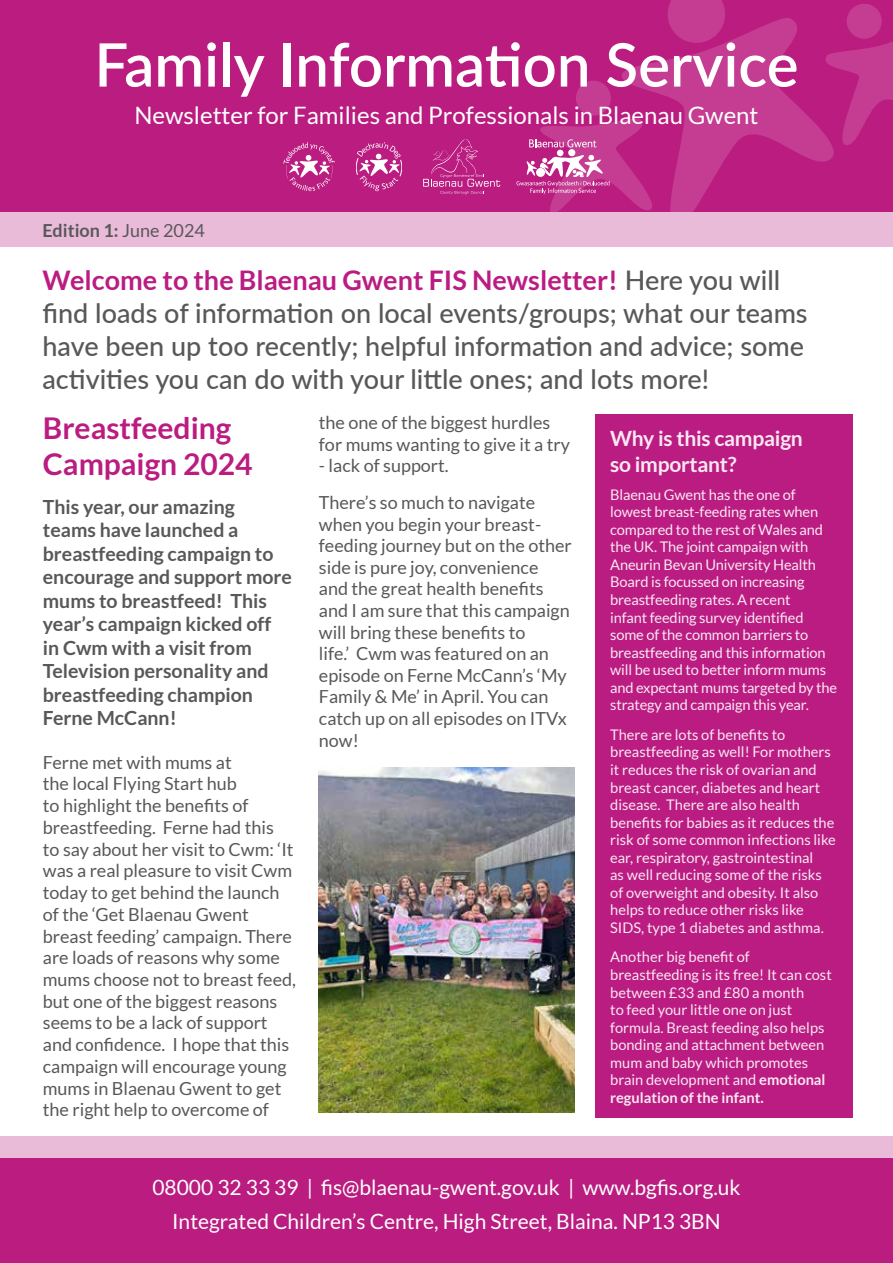
<style>
.page{position:relative;width:893px;height:1263px;background:#fff}
.page>*{position:absolute;margin:0;border:0;box-sizing:border-box;transform-origin:0 0}
.t1{font:600 60px "Lato";color:#fff}
.t2{font:700 30px/36.2px "Lato";color:#ba1c80}
.t3{font:500 27px/33px "Lato";color:#58585a}
.t4{font:24px "Lato";color:#fff}
.t5{font:21px/33.8px "Lato";color:#fff;text-align:center}
.t6{font:700 21px/25.2px "Lato";letter-spacing:-.01em;color:#f8e8f2}
.t7{font:700 19.5px/23.5px "Lato";color:#58585a}
.t8{font:18px/21.8px "Lato";color:#58585a}
.t9{font:700 18px "Lato";color:#58585a}
.t10{font:14.7px/17.5px "Lato";color:#f8e8f2}
.s1{font-weight:400}
.s2{font-weight:700;color:#bb1c82}
.s3{font-weight:700}
</style>
<div class="page">
<div style="left:0;top:0;width:893px;height:213px;background:#ba1c80"></div>
<svg style="left:848px;top:4px;width:45px;height:139px"></svg>
<svg style="left:621px;top:14px;width:230px;height:199px"></svg>
<svg style="left:664px;top:0;width:65px;height:47px"></svg>
<div style="left:0;top:213px;width:893px;height:34px;background:#eabbd9"></div>
<div style="left:0;top:1136px;width:893px;height:127px;background:#ba1c80"></div>
<div style="left:0;top:1136px;width:893px;height:22px;background:#eabbd9"></div>
<div style="left:595px;top:415px;width:258px;height:703px;background:#bb1c82"></div>
<svg style="left:516px;top:79px;width:147px;height:134px"></svg>
<div style="left:536px;top:168px;width:9px;height:9px;background:#fff;border-radius:50%"></div>
<svg style="left:423px;top:139px;width:77px;height:55px"></svg>
<svg style="left:283px;top:142px;width:52px;height:49px"></svg>
<svg style="left:356px;top:142px;width:46px;height:49px"></svg>
<img style="left:319px;top:768px;width:255px;height:344px">
<h1 class="t1" style="left:94px;top:21px;width:706px">Family Information Service</h1>
<h3 class="t4" style="left:134px;top:102px;width:626px">Newsletter for Families and Professionals in Blaenau Gwent</h3>
<p class="t9" style="left:42px;top:220px;width:164px">Edition 1: <span class="s1">June 2024</span></p>
<p class="t3" style="left:43px;top:262px;width:767px"><span class="s2">Welcome to the Blaenau Gwent FIS Newsletter!</span> Here you will find loads of information on local events/groups; what our teams have been up too recently; helpful information and advice; some activities you can do with your little ones; and lots more!</p>
<h2 class="t2" style="left:43px;top:409px;width:211px">Breastfeeding<br>Campaign 2024</h2>
<p class="t7" style="left:43px;top:494px;width:251px">This year, our amazing teams have launched a breastfeeding campaign to encourage and support more mums to breastfeed! This year’s campaign kicked off in Cwm with a visit from<br>Television personality and breastfeeding champion<br>Ferne McCann!</p>
<p class="t8" style="left:43px;top:751px;width:255px">Ferne met with mums at<br>the local Flying Start hub<br>to highlight the benefits of breastfeeding. Ferne had this<br>to say about her visit to Cwm: ‘It was a real pleasure to visit Cwm today to get behind the launch of the ‘Get Blaenau Gwent breast feeding’ campaign. There are loads of reasons why some mums choose not to breast feed, but one of the biggest reasons seems to be a lack of support and confidence. I hope that this campaign will encourage young mums in Blaenau Gwent to get the right help to overcome of</p>
<p class="t8" style="left:319px;top:412px;width:253px">the one of the biggest hurdles for mums wanting to give it a try</p>
<p class="t8" style="left:319px;top:447px;width:218px;line-height:36.6px">- lack of support.<br>There’s so much to navigate</p>
<p class="t8" style="left:319px;top:513px;width:254px">when you begin your breast&shy;feeding journey but on the other side is pure joy, convenience and the great health benefits and I am sure that this campaign will bring these benefits to<br>life.’ Cwm was featured on an episode on Ferne McCann’s ‘My<br>Family &amp; Me’ in April. You can catch up on all episodes on ITVx now!</p>
<h3 class="t6" style="left:610px;top:426px;width:194px">Why is this campaign so important?</h3>
<p class="t10" style="left:610px;top:485px;width:229px">Blaenau Gwent has the one of lowest breast-feeding rates when compared to the rest of Wales and the UK. The joint campaign with<br>Aneurin Bevan University Health<br>Board is focussed on increasing breastfeeding rates. A recent<br>infant feeding survey identified some of the common barriers to breastfeeding and this information will be used to better inform mums and expectant mums targeted by the strategy and campaign this year.</p>
<p class="t10" style="left:610px;top:726px;width:227px">There are lots of benefits to breastfeeding as well! For mothers it reduces the risk of ovarian and breast cancer, diabetes and heart disease. There are also health benefits for babies as it reduces the risk of some common infections like ear, respiratory, gastrointestinal<br>as well reducing some of the risks of overweight and obesity. It also helps to reduce other risks like SIDS, type 1 diabetes and asthma.</p>
<p class="t10" style="left:610px;top:948px;width:223px">Another big benefit of breastfeeding is its free! It can cost between £33 and £80 a month<br>to feed your little one on just formula. Breast feeding also helps bonding and attachment between mum and baby which promotes brain development and <span class="s3">emotional regulation of the infant.</span></p>
<h3 class="t5" style="left:152px;top:1170px;width:590px">08000 32 33 39 | fis@blaenau-gwent.gov.uk | www.bgfis.org.uk<br>Integrated Children’s Centre, High Street, Blaina. NP13 3BN</h3>
</div>
